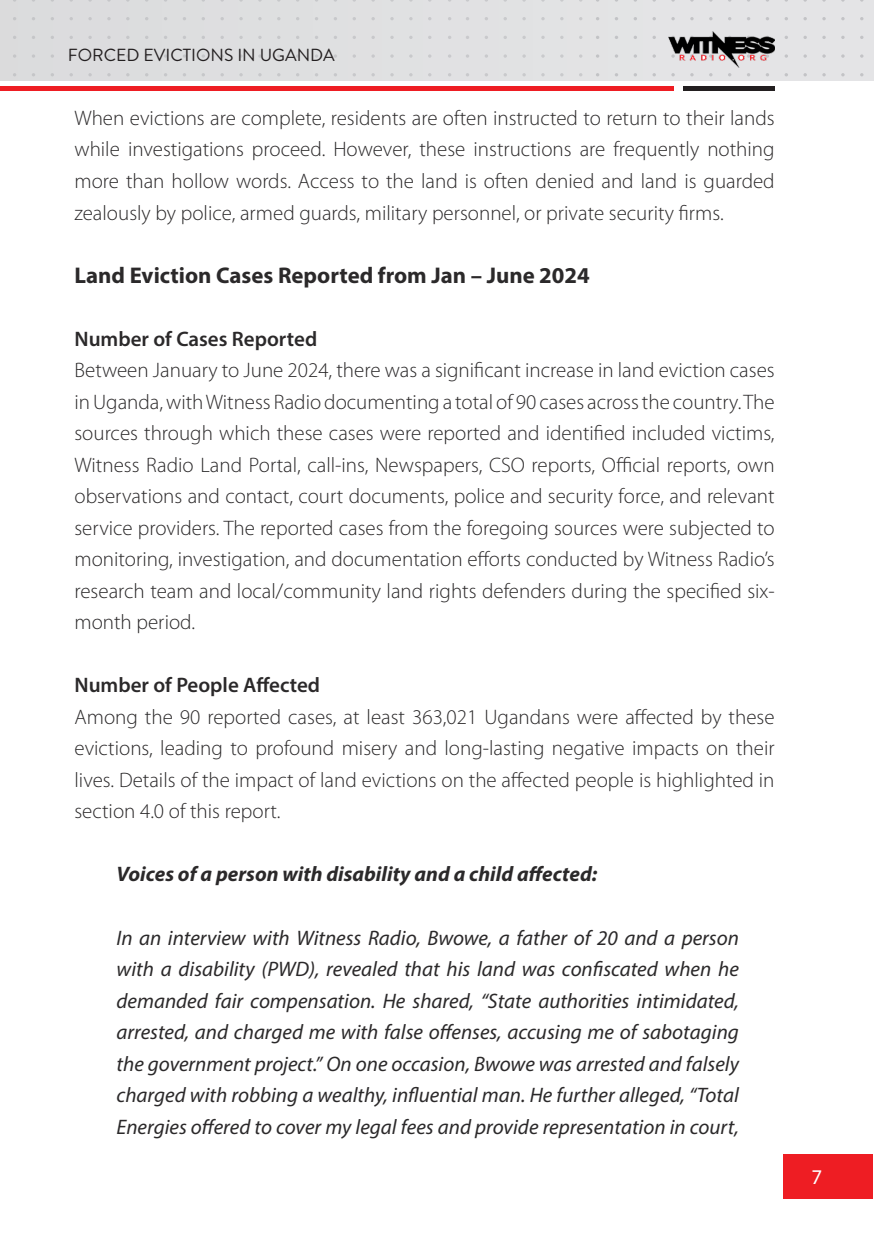
<style>
.page{position:relative;width:874px;height:1241px;background:#fff}
.page>*{position:absolute;margin:0;border:0;box-sizing:border-box;transform-origin:0 0}
.t1{font:700 22.75px "Myriad Pro";color:#2b292a}
.t2{font:300 21px/31.5px "Myriad Pro";color:#2b292a;text-align:justify}
.t3{font:italic 21px/31.5px "Myriad Pro";color:#2b292a;text-align:justify}
.t4{font:italic 700 21px "Myriad Pro";color:#2b292a}
.t5{font:600 21px "Myriad Pro";color:#2b292a}
.t6{font:21px "Myriad Pro";color:#fff}
.t7{font:17.5px "Brandon Grotesque";color:#231f20}
</style>
<div class="page">
<div style="left:0;top:0;width:873px;height:81px;background:#e0e1e2"></div>
<svg style="left:239px;top:54px;width:4px;height:4px"></svg>
<svg style="left:220px;top:54px;width:4px;height:4px"></svg>
<svg style="left:107px;top:54px;width:4px;height:4px"></svg>
<svg style="left:88px;top:54px;width:4px;height:4px"></svg>
<svg style="left:69px;top:54px;width:4px;height:4px"></svg>
<div style="left:682px;top:85px;width:92px;height:5px;background:#231f20"></div>
<div style="left:0;top:85px;width:673px;height:5px;background:#ee1d23"></div>
<img style="left:668px;top:31px;width:106px;height:36px">
<div style="left:783px;top:1153px;width:89px;height:45px;background:#ee1d23"></div>
<p class="t7" style="left:68px;top:43px;width:268px">FORCED EVICTIONS IN UGANDA</p>
<p class="t2" style="left:74px;top:102px;width:701px">When evictions are complete, residents are often instructed to return to their lands while investigations proceed. However, these instructions are frequently nothing more than hollow words. Access to the land is often denied and land is guarded zealously by police, armed guards, military personnel, or private security firms.</p>
<p class="t1" style="left:74px;top:260px;width:516px">Land Eviction Cases Reported from Jan – June 2024</p>
<p class="t5" style="left:74px;top:325px;width:244px">Number of Cases Reported</p>
<p class="t2" style="left:74px;top:354px;width:701px">Between January to June 2024, there was a significant increase in land eviction cases in Uganda, with Witness Radio documenting a total of 90 cases across the country. The sources through which these cases were reported and identified included victims, Witness Radio Land Portal, call-ins, Newspapers, CSO reports, Official reports, own observations and contact, court documents, police and security force, and relevant service providers. The reported cases from the foregoing sources were subjected to monitoring, investigation, and documentation efforts conducted by Witness Radio’s research team and local/community land rights defenders during the specified six&shy;month period.</p>
<p class="t5" style="left:74px;top:671px;width:247px">Number of People Affected</p>
<p class="t2" style="left:74px;top:700px;width:701px">Among the 90 reported cases, at least 363,021 Ugandans were affected by these evictions, leading to profound misery and long-lasting negative impacts on their lives. Details of the impact of land evictions on the affected people is highlighted in section 4.0 of this report.</p>
<p class="t4" style="left:116px;top:860px;width:482px">Voices of a person with disability and a child affected:</p>
<p class="t3" style="left:116px;top:921px;width:623px">In an interview with Witness Radio, Bwowe, a father of 20 and a person with a disability (PWD), revealed that his land was confiscated when he demanded fair compensation. He shared, “State authorities intimidated, arrested, and charged me with false offenses, accusing me of sabotaging the government project.” On one occasion, Bwowe was arrested and falsely charged with robbing a wealthy, influential man. He further alleged, “Total Energies offered to cover my legal fees and provide representation in court,</p>
<p class="t6" style="left:811px;top:1163px;width:12px">7</p>
</div>
